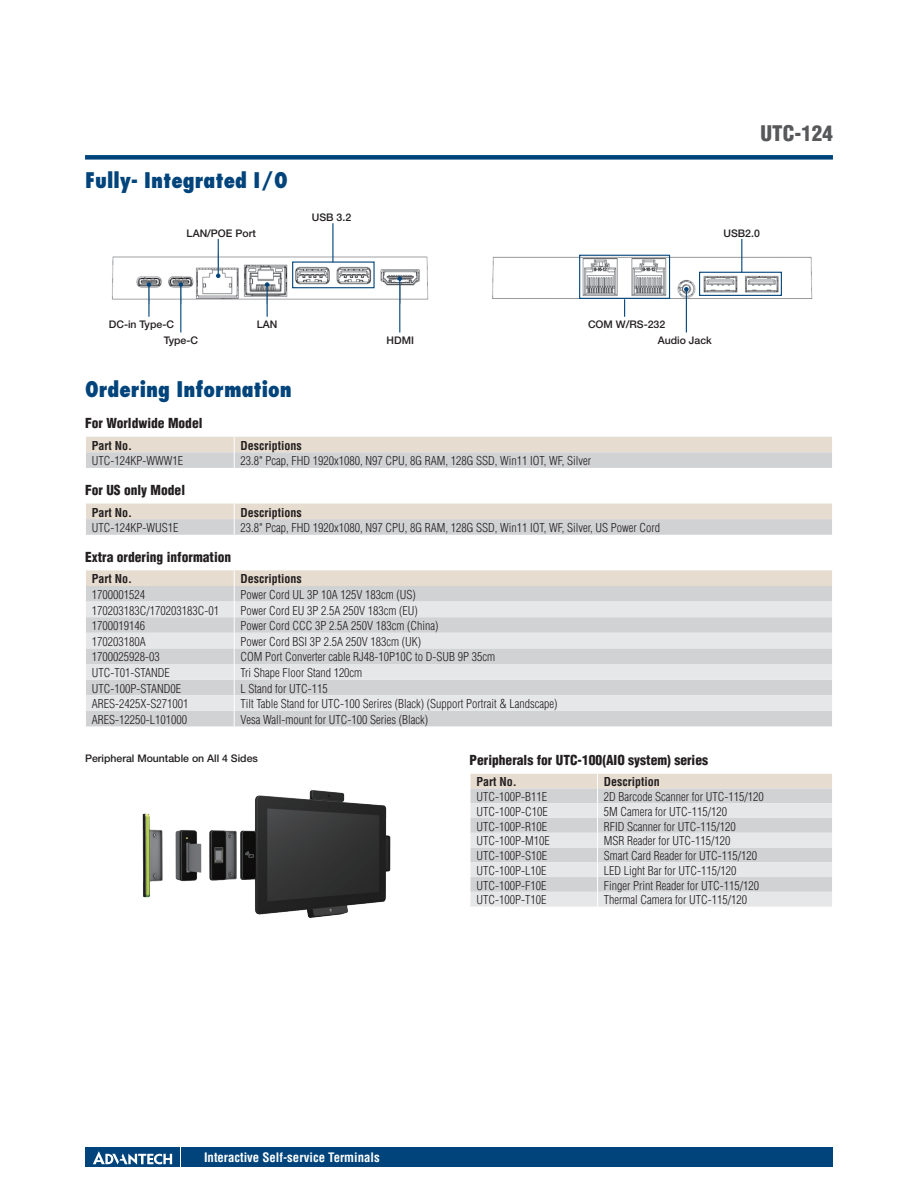
<style>
.page{position:relative;width:918px;height:1188px;background:#fff}
.page>*{position:absolute;margin:0;border:0;box-sizing:border-box;transform-origin:0 0}
.t1{font:800 condensed 21px "Futura";color:#00447b}
.t2{font:900 condensed 21px "Helvetica";color:#57585a}
.t3{font:900 condensed 13.5px "Helvetica";color:#231f20}
.t4{font:700 condensed 12.75px "Helvetica";color:#fff}
.t5{font:300 condensed 12px "Helvetica";color:#231f20}
.t6{font:700 condensed 12px "Helvetica";color:#231f20}
.t7{font:500 10.5px "Helvetica Neue";color:#231f20}
</style>
<div class="page">
<div style="left:85px;top:155px;width:748px;height:5px;background:#00447b"></div>
<div style="left:182px;top:1147px;width:651px;height:20px;background:#00447b"></div>
<div style="left:85px;top:1147px;width:95px;height:20px;background:#00447b"></div>
<svg style="left:93px;top:1151px;width:79px;height:14px"></svg>
<svg style="left:470px;top:774px;width:362px;height:133px;background:#ddd"></svg>
<img style="left:142px;top:790px;width:249px;height:128px">
<svg style="left:86px;top:437px;width:746px;height:31px;background:#dbd7d1"></svg>
<svg style="left:86px;top:504px;width:746px;height:31px;background:#dbd7d2"></svg>
<svg style="left:86px;top:570px;width:746px;height:156px;background:#dcdbdc"></svg>
<img style="left:112px;top:253px;width:317px;height:51px">
<img style="left:492px;top:253px;width:321px;height:51px">
<hr style="left:148px;top:285px;width:2px;height:32px;background:#00447b">
<svg style="left:147px;top:282px;width:4px;height:5px"></svg>
<hr style="left:267px;top:285px;width:1px;height:32px;background:#00447b">
<svg style="left:265px;top:282px;width:4px;height:5px"></svg>
<hr style="left:218px;top:239px;width:1px;height:37px;background:#00447b">
<svg style="left:216px;top:274px;width:4px;height:4px"></svg>
<hr style="left:180px;top:285px;width:1px;height:47px;background:#00447b">
<svg style="left:179px;top:282px;width:4px;height:5px"></svg>
<hr style="left:399px;top:279px;width:1px;height:53px;background:#00447b">
<svg style="left:398px;top:276px;width:4px;height:5px"></svg>
<div style="left:292px;top:261px;width:83px;height:27px;border:1px solid #00447b"></div>
<div style="left:579px;top:255px;width:91px;height:44px;border:1px solid #00447b"></div>
<div style="left:699px;top:272px;width:83px;height:24px;border:1px solid #00447b"></div>
<hr style="left:332px;top:223px;width:1px;height:39px;background:#00447b">
<svg style="left:624px;top:299px;width:1px;height:18px"></svg>
<hr style="left:741px;top:239px;width:1px;height:34px;background:#00447b">
<hr style="left:686px;top:289px;width:1px;height:43px;background:#00447b">
<svg style="left:684px;top:287px;width:5px;height:5px"></svg>
<h1 class="t2" style="left:761px;top:120px;width:74px">UTC-124</h1>
<h1 class="t1" style="left:85px;top:168px;width:204px">Fully- Integrated I/O</h1>
<p class="t7" style="left:187px;top:227px;width:71px">LAN/POE Port</p>
<p class="t7" style="left:723px;top:227px;width:38px">USB2.0</p>
<p class="t7" style="left:312px;top:211px;width:41px">USB 3.2</p>
<p class="t7" style="left:109px;top:318px;width:67px">DC-in Type-C</p>
<p class="t7" style="left:257px;top:318px;width:22px">LAN</p>
<p class="t7" style="left:588px;top:318px;width:79px">COM W/RS-232</p>
<p class="t7" style="left:164px;top:334px;width:36px">Type-C</p>
<p class="t7" style="left:387px;top:334px;width:29px">HDMI</p>
<p class="t7" style="left:658px;top:334px;width:56px">Audio Jack</p>
<h1 class="t1" style="left:85px;top:376px;width:208px">Ordering Information</h1>
<p class="t3" style="left:85px;top:415px;width:119px">For Worldwide Model</p>
<p class="t6" style="left:92px;top:438px;width:42px">Part No.</p>
<p class="t6" style="left:241px;top:438px;width:63px">Descriptions</p>
<p class="t5" style="left:92px;top:454px;width:93px">UTC-124KP-WWW1E</p>
<p class="t5" style="left:241px;top:454px;width:352px">23.8" Pcap, FHD 1920x1080, N97 CPU, 8G RAM, 128G SSD, Win11 IOT, WF, Silver</p>
<p class="t3" style="left:85px;top:482px;width:102px">For US only Model</p>
<p class="t6" style="left:92px;top:505px;width:42px">Part No.</p>
<p class="t6" style="left:241px;top:505px;width:63px">Descriptions</p>
<p class="t5" style="left:92px;top:520px;width:88px">UTC-124KP-WUS1E</p>
<p class="t5" style="left:241px;top:520px;width:421px">23.8" Pcap, FHD 1920x1080, N97 CPU, 8G RAM, 128G SSD, Win11 IOT, WF, Silver, US Power Cord</p>
<p class="t3" style="left:85px;top:548px;width:148px">Extra ordering information</p>
<p class="t6" style="left:92px;top:572px;width:42px">Part No.</p>
<p class="t6" style="left:241px;top:572px;width:63px">Descriptions</p>
<p class="t5" style="left:92px;top:587px;width:55px">1700001524</p>
<p class="t5" style="left:241px;top:587px;width:177px">Power Cord UL 3P 10A 125V 183cm (US)</p>
<p class="t5" style="left:92px;top:603px;width:129px">170203183C/170203183C-01</p>
<p class="t5" style="left:241px;top:603px;width:179px">Power Cord EU 3P 2.5A 250V 183cm (EU)</p>
<p class="t5" style="left:92px;top:618px;width:55px">1700019146</p>
<p class="t5" style="left:241px;top:618px;width:199px">Power Cord CCC 3P 2.5A 250V 183cm (China)</p>
<p class="t5" style="left:92px;top:634px;width:55px">170203180A</p>
<p class="t5" style="left:241px;top:634px;width:182px">Power Cord BSI 3P 2.5A 250V 183cm (UK)</p>
<p class="t5" style="left:92px;top:650px;width:69px">1700025928-03</p>
<p class="t5" style="left:241px;top:650px;width:256px">COM Port Converter cable RJ48-10P10C to D-SUB 9P 35cm</p>
<p class="t5" style="left:92px;top:665px;width:79px">UTC-T01-STANDE</p>
<p class="t5" style="left:241px;top:665px;width:123px">Tri Shape Floor Stand 120cm</p>
<p class="t5" style="left:92px;top:681px;width:91px">UTC-100P-STAND0E</p>
<p class="t5" style="left:241px;top:681px;width:89px">L Stand for UTC-115</p>
<p class="t5" style="left:92px;top:696px;width:98px">ARES-2425X-S271001</p>
<p class="t5" style="left:241px;top:696px;width:318px">Tilt Table Stand for UTC-100 Serires (Black) (Support Portrait &amp; Landscape)</p>
<p class="t5" style="left:92px;top:712px;width:97px">ARES-12250-L101000</p>
<p class="t5" style="left:241px;top:712px;width:189px">Vesa Wall-mount for UTC-100 Series (Black)</p>
<p class="t7" style="left:85px;top:752px;width:174px">Peripheral Mountable on All 4 Sides</p>
<p class="t3" style="left:470px;top:752px;width:240px">Peripherals for UTC-100(AIO system) series</p>
<p class="t6" style="left:476px;top:775px;width:42px">Part No.</p>
<p class="t6" style="left:604px;top:775px;width:57px">Description</p>
<p class="t5" style="left:476px;top:789px;width:72px">UTC-100P-B11E</p>
<p class="t5" style="left:604px;top:789px;width:161px">2D Barcode Scanner for UTC-115/120</p>
<p class="t5" style="left:476px;top:804px;width:73px">UTC-100P-C10E</p>
<p class="t5" style="left:604px;top:804px;width:125px">5M Camera for UTC-115/120</p>
<p class="t5" style="left:476px;top:819px;width:72px">UTC-100P-R10E</p>
<p class="t5" style="left:604px;top:819px;width:133px">RFID Scanner for UTC-115/120</p>
<p class="t5" style="left:476px;top:834px;width:75px">UTC-100P-M10E</p>
<p class="t5" style="left:604px;top:834px;width:128px">MSR Reader for UTC-115/120</p>
<p class="t5" style="left:476px;top:848px;width:72px">UTC-100P-S10E</p>
<p class="t5" style="left:604px;top:848px;width:155px">Smart Card Reader for UTC-115/120</p>
<p class="t5" style="left:476px;top:863px;width:71px">UTC-100P-L10E</p>
<p class="t5" style="left:604px;top:863px;width:134px">LED Light Bar for UTC-115/120</p>
<p class="t5" style="left:476px;top:878px;width:71px">UTC-100P-F10E</p>
<p class="t5" style="left:604px;top:878px;width:157px">Finger Print Reader for UTC-115/120</p>
<p class="t5" style="left:476px;top:893px;width:71px">UTC-100P-T10E</p>
<p class="t5" style="left:604px;top:893px;width:145px">Thermal Camera for UTC-115/120</p>
<p class="t4" style="left:204px;top:1149px;width:177px">Interactive Self-service Terminals</p>
</div>
